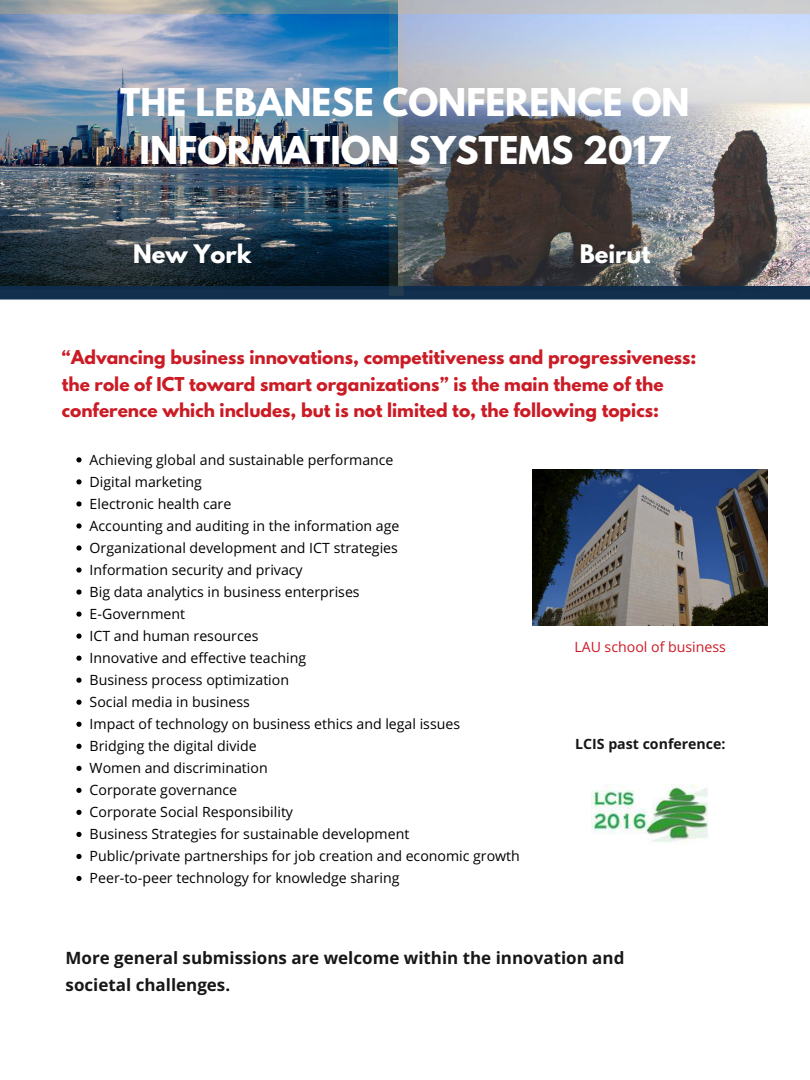
<style>
.page{position:relative;width:810px;height:1080px;background:#fff}
.page>*{position:absolute;margin:0;border:0;box-sizing:border-box;transform-origin:0 0}
.t1{font:700 33.94px/47.4px "League Spartan";color:#fff;text-align:center}
.t2{font:700 22.62px "League Spartan";color:#fff}
.t3{font:700 17px/26.2px "League Spartan";color:#cb1b25}
.t4{font:700 17px/26.2px "Open Sans";color:#171717}
.t5{font:14.12px/22px "Open Sans";color:#000}
.t6{font:700 14.12px "Open Sans";color:#171717}
.t7{font:14.12px "Open Sans";color:#cb1b25}
</style>
<div class="page">
<img style="left:404px;top:14px;width:406px;height:272px">
<img style="left:0;top:14px;width:389px;height:272px">
<svg style="left:0;top:286px;width:810px;height:14px"></svg>
<svg style="left:389px;top:14px;width:15px;height:282px"></svg>
<svg style="left:76px;top:457px;width:6px;height:5px"></svg>
<svg style="left:76px;top:479px;width:6px;height:5px"></svg>
<svg style="left:76px;top:501px;width:6px;height:6px"></svg>
<svg style="left:76px;top:523px;width:6px;height:6px"></svg>
<svg style="left:76px;top:545px;width:6px;height:6px"></svg>
<svg style="left:76px;top:567px;width:6px;height:6px"></svg>
<svg style="left:76px;top:589px;width:6px;height:6px"></svg>
<svg style="left:76px;top:612px;width:6px;height:5px"></svg>
<svg style="left:76px;top:634px;width:6px;height:5px"></svg>
<svg style="left:76px;top:656px;width:6px;height:5px"></svg>
<svg style="left:76px;top:678px;width:6px;height:5px"></svg>
<svg style="left:76px;top:700px;width:6px;height:5px"></svg>
<svg style="left:76px;top:722px;width:6px;height:5px"></svg>
<svg style="left:76px;top:744px;width:6px;height:5px"></svg>
<svg style="left:76px;top:766px;width:6px;height:5px"></svg>
<svg style="left:76px;top:788px;width:6px;height:5px"></svg>
<svg style="left:76px;top:810px;width:6px;height:5px"></svg>
<svg style="left:76px;top:832px;width:6px;height:5px"></svg>
<svg style="left:76px;top:854px;width:6px;height:5px"></svg>
<svg style="left:76px;top:876px;width:6px;height:5px"></svg>
<img style="left:592px;top:785px;width:116px;height:58px">
<svg style="left:0;top:0;width:810px;height:14px"></svg>
<img style="left:533px;top:470px;width:234px;height:155px">
<h1 class="t1" style="left:120px;top:83px;width:571px">THE LEBANESE CONFERENCE ON<br>INFORMATION SYSTEMS 2017</h1>
<h2 class="t2" style="left:133px;top:243px;width:120px">New York</h2>
<h2 class="t2" style="left:580px;top:242px;width:72px">Beirut</h2>
<p class="t3" style="left:62px;top:346px;width:636px">“Advancing business innovations, competitiveness and progressiveness: the role of ICT toward smart organizations” is the main theme of the conference which includes, but is not limited to, the following topics:</p>
<p class="t5" style="left:90px;top:448px;width:432px">Achieving global and sustainable performance<br>Digital marketing<br>Electronic health care<br>Accounting and auditing in the information age<br>Organizational development and ICT strategies<br>Information security and privacy<br>Big data analytics in business enterprises<br>E-Government<br>ICT and human resources<br>Innovative and effective teaching<br>Business process optimization<br>Social media in business<br>Impact of technology on business ethics and legal issues<br>Bridging the digital divide<br>Women and discrimination<br>Corporate governance<br>Corporate Social Responsibility<br>Business Strategies for sustainable development<br>Public/private partnerships for job creation and economic growth Peer-to-peer technology for knowledge sharing</p>
<p class="t7" style="left:574px;top:637px;width:153px">LAU school of business</p>
<p class="t6" style="left:575px;top:734px;width:152px">LCIS past conference:</p>
<p class="t4" style="left:66px;top:945px;width:560px">More general submissions are welcome within the innovation and societal challenges.</p>
</div>
